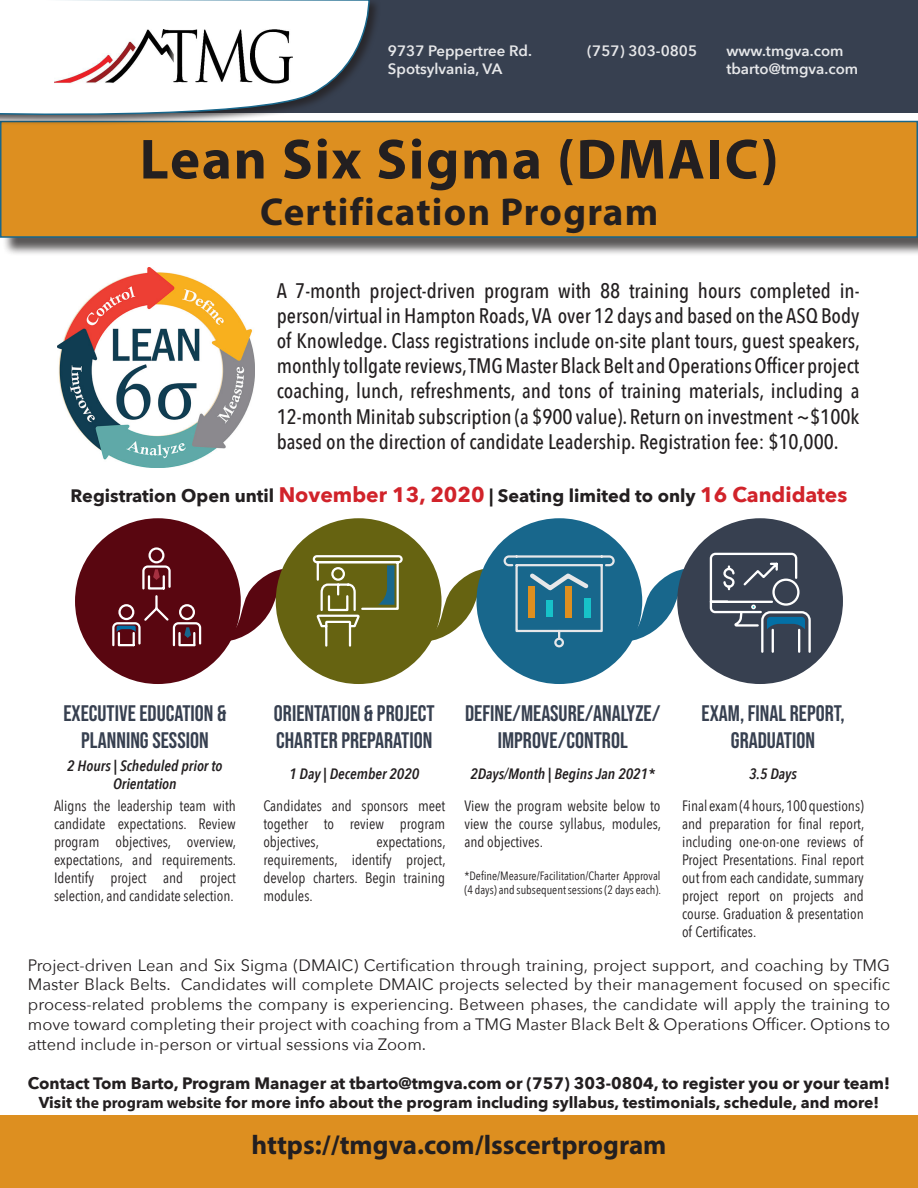
<style>
.page{position:relative;width:918px;height:1188px;background:#fff}
.page>*{position:absolute;margin:0;border:0;box-sizing:border-box;transform-origin:0 0}
.Title_4{font:700 57px "Myriad Pro";letter-spacing:.03em;color:#231f20}
.Title_4-2{font:700 39px "Myriad Pro";letter-spacing:.03em;color:#231f20}
.t1{font:700 27px "Myriad Pro";color:#231f20}
.t2{font:22.5px/27px "Bebas Neue";color:#374050;text-align:center}
.t3{font:500 21px/25.2px "Avenir Next Condensed";color:#231f20;text-align:justify}
.t4{font:700 18px "Avenir Next";color:#231f20}
.t5{font:16.5px/19.8px "Avenir Next";color:#231f20;text-align:justify}
.t6{font:700 16.5px "Avenir Next";color:#231f20}
.t7{font:700 15.75px "Avenir Next";color:#231f20}
.Text{font:15px/18px "Avenir Next Condensed";color:#231f20;text-align:justify}
.Text-2{font:italic 600 15px/18px "Avenir Next Condensed";color:#231f20;text-align:center}
.Contact_2{font:600 15px "Avenir Next";color:#e6e7e9}
.Text-3{font:12px/14.4px "Avenir Next Condensed";color:#231f20}
.s1{font-size:21px;color:#d1232a}
.s2{font-family:"Myriad Pro"}
</style>
<div class="page">
<div style="left:2px;top:123px;width:916px;height:133px;background:#231f20;opacity:.75"></div>
<div style="left:1px;top:122px;width:916px;height:115px;background:#dd8f20"></div>
<div style="left:0;top:121px;width:918px;height:117px;border:2px solid #18678c"></div>
<div style="left:0;top:1115px;width:918px;height:73px;background:#dd8f20"></div>
<div style="left:0;top:0;width:918px;height:112px;background:#374050"></div>
<div style="left:0;top:0;width:381px;height:126px;background:#231f20;opacity:.75"></div>
<svg style="left:0;top:0;width:372px;height:121px;background:#dbdee0"></svg>
<img style="left:54px;top:29px;width:238px;height:55px">
<svg style="left:230px;top:568px;width:57px;height:74px"></svg>
<svg style="left:631px;top:568px;width:57px;height:74px"></svg>
<div style="left:75px;top:518px;width:166px;height:166px;background:#590610;border-radius:50%"></div>
<div style="left:276px;top:518px;width:166px;height:166px;background:#666311;border-radius:50%"></div>
<div style="left:476px;top:518px;width:166px;height:166px;background:#18678c;border-radius:50%"></div>
<div style="left:677px;top:518px;width:166px;height:166px;background:#374050;border-radius:50%"></div>
<svg style="left:312px;top:555px;width:91px;height:92px"></svg>
<svg style="left:426px;top:554px;width:189px;height:95px"></svg>
<svg style="left:709px;top:552px;width:102px;height:101px"></svg>
<svg style="left:112px;top:547px;width:90px;height:100px"></svg>
<img style="left:57px;top:267px;width:198px;height:200px">
<p class="Contact_2" style="left:388px;top:38px;width:146px">9737 Peppertree Rd.</p>
<p class="Contact_2" style="left:388px;top:56px;width:116px">Spotsylvania, VA</p>
<p class="Contact_2" style="left:587px;top:38px;width:111px">(757) 303-0805</p>
<p class="Contact_2" style="left:726px;top:38px;width:119px">www.tmgva.com</p>
<p class="Contact_2" style="left:726px;top:56px;width:133px">tbarto@tmgva.com</p>
<p class="Title_4" style="left:140px;top:122px;width:641px">Lean Six Sigma (DMAIC)</p>
<p class="Title_4-2" style="left:260px;top:187px;width:400px">Certification Program</p>
<p class="t3" style="left:277px;top:278px;width:585px">A 7-month project-driven program with 88 training hours completed in&shy;person/virtual in Hampton Roads, VA over 12 days and based on the ASQ Body of Knowledge. Class registrations include on-site plant tours, guest speakers, monthly tollgate reviews, TMG Master Black Belt and Operations Officer project coaching, lunch, refreshments, and tons of training materials, including a 12-month Minitab subscription (a $900 value). Return on investment ~$100k based on the direction of candidate Leadership. Registration fee: $10,000.</p>
<p class="t4" style="left:71px;top:480px;width:778px">Registration Open until <span class="s1">November 13, 2020</span> | Seating limited to only <span class="s1">16 Candidates</span></p>
<p class="t2" style="left:63px;top:699px;width:165px">EXECUTIVE EDUCATION &amp;</p>
<p class="t2" style="left:81px;top:726px;width:129px">PLANNING SESSION</p>
<p class="Text-2" style="left:67px;top:757px;width:157px">2 Hours | Scheduled prior to<br>Orientation</p>
<p class="Text" style="left:54px;top:796px;width:184px">Aligns the leadership team with candidate expectations. Review program objectives, overview, expectations, and requirements.<br>Identify project and project selection, and candidate selection.</p>
<p class="t2" style="left:274px;top:699px;width:162px;text-align:left">ORIENTATION &amp; PROJECT<br>CHARTER PREPARATION</p>
<p class="t2" style="left:465px;top:699px;width:197px">DEFINE/MEASURE/ANALYZE/<br>IMPROVE/CONTROL</p>
<p class="t2" style="left:701px;top:699px;width:145px">EXAM, FINAL REPORT,<br>GRADUATION</p>
<p class="Text-2" style="left:289px;top:764px;width:131px">1 Day | December 2020</p>
<p class="Text" style="left:263px;top:796px;width:183px">Candidates and sponsors meet together to review program objectives,</p>
<p class="Text" style="left:263px;top:832px;width:184px;text-indent:113px">expectations, requirements, identify project, develop charters. Begin training modules.</p>
<p class="Text-2" style="left:470px;top:764px;width:186px">2Days/Month | Begins Jan 2021*</p>
<p class="Text" style="left:464px;top:796px;width:198px">View the program website below to view the course syllabus, modules, and objectives.</p>
<p class="Text-3" style="left:464px;top:868px;width:198px">*Define/Measure/Facilitation/Charter Approval (4 days) and subsequent sessions (2 days each).</p>
<p class="Text-2" style="left:749px;top:764px;width:49px">3.5 Days</p>
<p class="Text" style="left:682px;top:796px;width:184px">Final exam (4 hours, 100 questions) and preparation for final report, including one-on-one reviews of Project Presentations. Final report out from each candidate, summary project report on projects and course. Graduation &amp; presentation of Certificates.</p>
<p class="t5" style="left:28px;top:954px;width:864px">Project-driven Lean and Six Sigma (DMAIC) Certification through training, project support, and coaching by TMG Master Black Belts. Candidates will complete DMAIC projects selected by their management focused on specific process-related problems the company is experiencing. Between phases, the candidate will apply the training to move toward completing their project with coaching from a TMG Master Black Belt &amp; Operations Officer. Options to attend include in-person or virtual sessions via Zoom.</p>
<p class="t6" style="left:28px;top:1069px;width:864px">Contact Tom Barto, Program Manager at tbarto@tmgva.com or (757) 303-0804, to register you or your team!</p>
<p class="t7" style="left:39px;top:1089px;width:842px">Visit <span class="s2">the program website</span> for more info about the program including syllabus, testimonials, schedule, and more!</p>
<p class="t1" style="left:252px;top:1128px;width:416px">https://tmgva.com/lsscertprogram</p>
</div>
